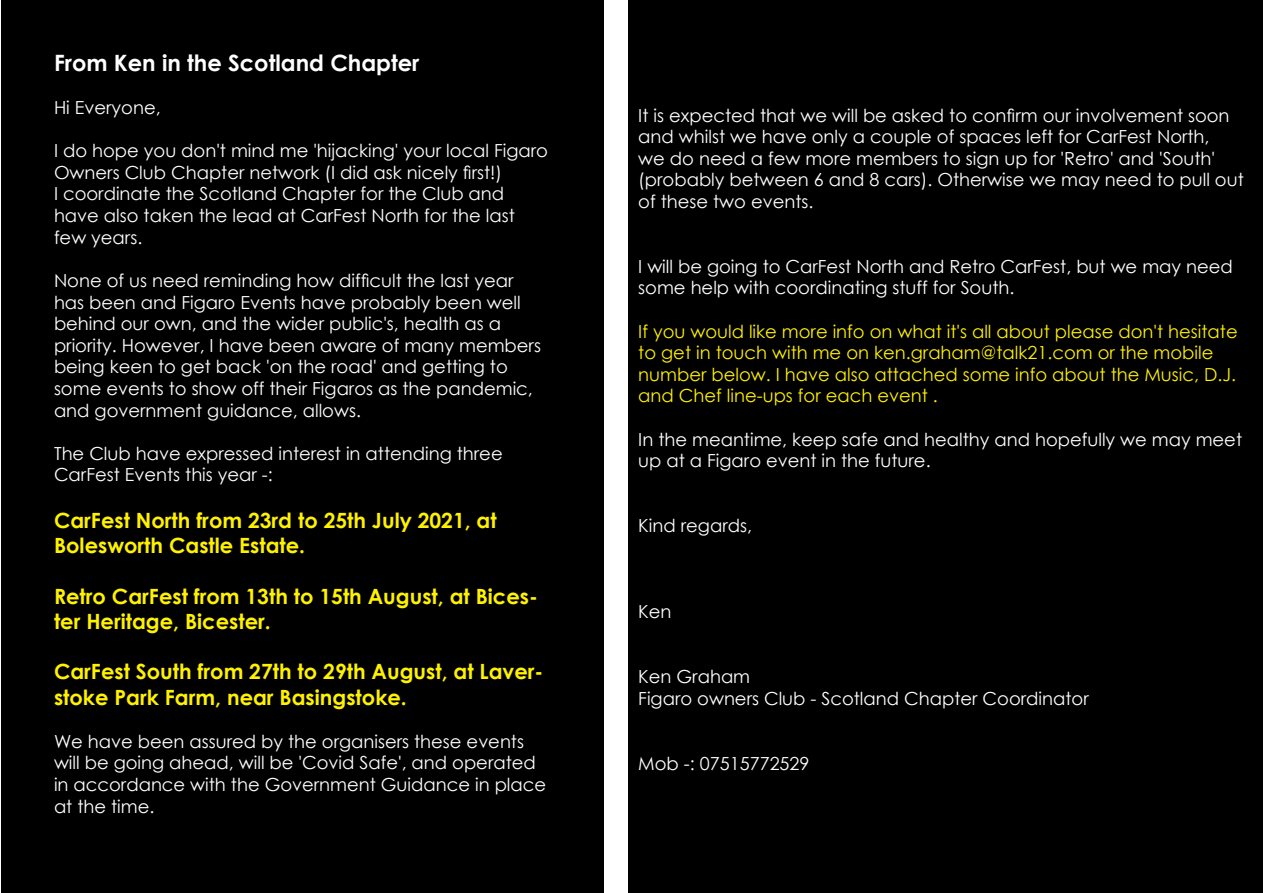
<style>
.page{position:relative;width:1263px;height:893px;background:#fff}
.page>*{position:absolute;margin:0;border:0;box-sizing:border-box;transform-origin:0 0}
.t1{font:700 22.5px "Century Gothic";color:#fff}
.t2{font:700 21px/25.2px "Century Gothic";color:#fff200}
.t3{font:18px/21.6px "Century Gothic";color:#fff}
.t4{font:18px/21.6px "Century Gothic";color:#fff200}
</style>
<div class="page">
<div style="left:1px;top:0;width:634px;height:893px;background:#000"></div>
<div style="left:629px;top:0;width:634px;height:893px;background:#000"></div>
<div style="left:604px;top:0;width:24px;height:893px;background:#fff"></div>
<p class="t1" style="left:54px;top:46px;width:367px">From Ken in the Scotland Chapter</p>
<p class="t3" style="left:54px;top:96px;width:108px">Hi Everyone,</p>
<p class="t3" style="left:54px;top:140px;width:496px">I do hope you don't mind me 'hijacking' your local Figaro Owners Club Chapter network (I did ask nicely first!)<br>I coordinate the Scotland Chapter for the Club and have also taken the lead at CarFest North for the last few years.</p>
<p class="t3" style="left:54px;top:269px;width:488px">None of us need reminding how difficult the last year has been and Figaro Events have probably been well behind our own, and the wider public's, health as a priority. However, I have been aware of many members being keen to get back 'on the road' and getting to some events to show off their Figaros as the pandemic, and government guidance, allows.</p>
<p class="t3" style="left:54px;top:442px;width:450px">The Club have expressed interest in attending three<br>CarFest Events this year -:</p>
<p class="t2" style="left:54px;top:507px;width:444px">CarFest North from 23rd to 25th July 2021, at<br>Bolesworth Castle Estate.</p>
<p class="t2" style="left:54px;top:583px;width:485px">Retro CarFest from 13th to 15th August, at Bices&shy;ter Heritage, Bicester.</p>
<p class="t2" style="left:54px;top:658px;width:491px">CarFest South from 27th to 29th August, at Laver&shy;stoke Park Farm, near Basingstoke.</p>
<p class="t3" style="left:54px;top:730px;width:494px">We have been assured by the organisers these events will be going ahead, will be 'Covid Safe', and operated in accordance with the Government Guidance in place at the time.</p>
<p class="t3" style="left:638px;top:104px;width:607px">It is expected that we will be asked to confirm our involvement soon and whilst we have only a couple of spaces left for CarFest North,<br>we do need a few more members to sign up for 'Retro' and 'South' (probably between 6 and 8 cars). Otherwise we may need to pull out of these two events.</p>
<p class="t3" style="left:638px;top:255px;width:596px">I will be going to CarFest North and Retro CarFest, but we may need some help with coordinating stuff for South.</p>
<p class="t4" style="left:638px;top:320px;width:601px">If you would like more info on what it's all about please don't hesitate to get in touch with me on ken.graham@talk21.com or the mobile number below. I have also attached some info about the Music, D.J. and Chef line-ups for each event .</p>
<p class="t3" style="left:638px;top:428px;width:605px">In the meantime, keep safe and healthy and hopefully we may meet up at a Figaro event in the future.</p>
<p class="t3" style="left:638px;top:514px;width:115px">Kind regards,</p>
<p class="t3" style="left:638px;top:601px;width:35px">Ken</p>
<p class="t3" style="left:638px;top:666px;width:452px">Ken Graham<br>Figaro owners Club - Scotland Chapter Coordinator</p>
<p class="t3" style="left:638px;top:752px;width:173px">Mob -: 07515772529</p>
</div>
